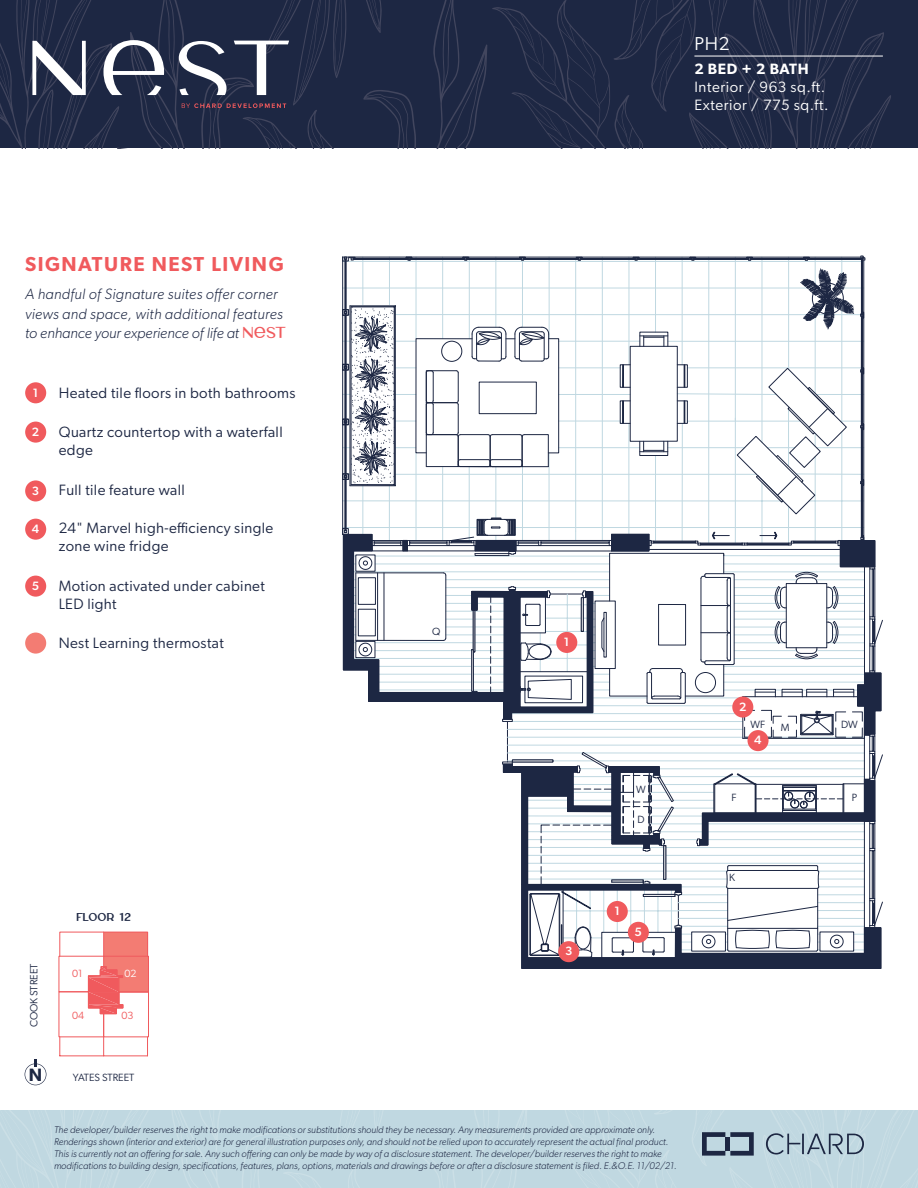
<style>
.page{position:relative;width:918px;height:1188px;background:#fff}
.page>*{position:absolute;margin:0;border:0;box-sizing:border-box;transform-origin:0 0}
.t1{font:600 20.25px "Gibson";letter-spacing:.075em;color:#f05a5d}
.t2{font:18.75px "Gibson";color:#fff}
.t3{font:600 17.85px "Gibson";color:#1d2743}
.t4{font:15px/18px "Gibson";letter-spacing:.025em;color:#1d2743}
.t5{font:italic 300 15px/19.5px "Gibson";letter-spacing:.02em;color:#1d2743}
.t6{font:15px "Gibson";letter-spacing:.04em;color:#fff}
.t7{font:600 15px "Gibson";letter-spacing:.035em;color:#fff}
.t8{font:500 12.15px "Gibson";color:#fff}
.t9{font:10.5px "Gibson";color:#1d2743}
.t10{font:700 10.5px "Carla Sans";color:#1d2743}
.t11{font:10.5px "Gibson";color:#f05a5d}
.t12{font:10.5px "Gibson";color:#fff}
.t13{font:italic 300 9.75px/12px "Gibson";color:#1d2743}
.s1{font-family:"Carla Sans";font-weight:600;font-style:normal;color:#f05a5d}
</style>
<div class="page">
<div style="left:0;top:1110px;width:918px;height:78px;background:#c0d8e1"></div>
<div style="left:725px;top:1137px;width:5px;height:14px;background:#1d2743"></div>
<div style="left:0;top:0;width:918px;height:148px;background:#1d2743"></div>
<svg style="left:0;top:0;width:891px;height:148px"></svg>
<hr style="left:346px;top:261px;width:515px;height:1px;background:#c0d8e1">
<hr style="left:842px;top:259px;width:1px;height:33px;background:#c0d8e1">
<hr style="left:815px;top:259px;width:1px;height:31px;background:#c0d8e1">
<hr style="left:788px;top:259px;width:1px;height:110px;background:#c0d8e1">
<hr style="left:762px;top:259px;width:1px;height:183px;background:#c0d8e1">
<hr style="left:735px;top:259px;width:1px;height:161px;background:#c0d8e1">
<hr style="left:708px;top:259px;width:1px;height:284px;background:#c0d8e1">
<hr style="left:682px;top:259px;width:1px;height:106px;background:#c0d8e1">
<hr style="left:655px;top:259px;width:1px;height:73px;background:#c0d8e1">
<hr style="left:629px;top:259px;width:1px;height:106px;background:#c0d8e1">
<hr style="left:602px;top:259px;width:1px;height:281px;background:#c0d8e1">
<hr style="left:575px;top:259px;width:1px;height:272px;background:#c0d8e1">
<hr style="left:549px;top:259px;width:1px;height:80px;background:#c0d8e1">
<hr style="left:522px;top:260px;width:1px;height:67px;background:#c0d8e1">
<hr style="left:496px;top:259px;width:1px;height:68px;background:#c0d8e1">
<hr style="left:469px;top:259px;width:1px;height:80px;background:#c0d8e1">
<hr style="left:442px;top:259px;width:1px;height:80px;background:#c0d8e1">
<hr style="left:416px;top:259px;width:1px;height:80px;background:#c0d8e1">
<hr style="left:389px;top:259px;width:1px;height:46px;background:#c0d8e1">
<hr style="left:363px;top:259px;width:1px;height:46px;background:#c0d8e1">
<hr style="left:343px;top:257px;width:518px;height:1px;background:#1d2743">
<hr style="left:751px;top:258px;width:54px;height:1px;background:#1d2743">
<div style="left:750px;top:259px;width:56px;height:1px;border:1px solid #1d2743"></div>
<hr style="left:694px;top:258px;width:54px;height:1px;background:#1d2743">
<div style="left:693px;top:259px;width:56px;height:1px;border:1px solid #1d2743"></div>
<hr style="left:637px;top:258px;width:55px;height:1px;background:#1d2743">
<div style="left:637px;top:259px;width:56px;height:1px;border:1px solid #1d2743"></div>
<hr style="left:580px;top:258px;width:55px;height:1px;background:#1d2743">
<div style="left:580px;top:259px;width:56px;height:1px;border:1px solid #1d2743"></div>
<hr style="left:524px;top:258px;width:54px;height:1px;background:#1d2743">
<div style="left:523px;top:259px;width:56px;height:1px;border:1px solid #1d2743"></div>
<hr style="left:467px;top:258px;width:54px;height:1px;background:#1d2743">
<div style="left:466px;top:259px;width:56px;height:1px;border:1px solid #1d2743"></div>
<hr style="left:861px;top:259px;width:1px;height:55px;background:#1d2743">
<div style="left:862px;top:258px;width:1px;height:57px;border:1px solid #1d2743"></div>
<hr style="left:346px;top:259px;width:1px;height:52px;background:#1d2743">
<div style="left:345px;top:259px;width:1px;height:53px;border:1px solid #1d2743"></div>
<hr style="left:410px;top:258px;width:55px;height:1px;background:#1d2743">
<div style="left:409px;top:259px;width:56px;height:1px;border:1px solid #1d2743"></div>
<hr style="left:353px;top:258px;width:55px;height:1px;background:#1d2743">
<svg style="left:343px;top:257px;width:11px;height:5px"></svg>
<svg style="left:407px;top:257px;width:10px;height:4px"></svg>
<div style="left:353px;top:259px;width:56px;height:1px;border:1px solid #1d2743"></div>
<hr style="left:863px;top:260px;width:1px;height:281px;background:#1d2743">
<svg style="left:803px;top:256px;width:62px;height:6px"></svg>
<hr style="left:342px;top:257px;width:1px;height:277px;background:#1d2743">
<hr style="left:60px;top:1056px;width:88px;height:1px;background:#f05a5d">
<svg style="left:59px;top:932px;width:90px;height:124px"></svg>
<svg style="left:25px;top:1059px;width:21px;height:26px"></svg>
<svg style="left:342px;top:269px;width:541px;height:699px"></svg>
<svg style="left:342px;top:533px;width:252px;height:187px"></svg>
<div style="left:612px;top:534px;width:37px;height:17px;background:#1d2743"></div>
<div style="left:840px;top:541px;width:35px;height:26px;background:#1d2743"></div>
<div style="left:840px;top:540px;width:35px;height:27px;border:1px solid #1d2743"></div>
<div style="left:748px;top:730px;width:21px;height:21px;background:#f05a5d;border-radius:50%"></div>
<div style="left:558px;top:941px;width:21px;height:21px;background:#f05a5d;border-radius:50%"></div>
<div style="left:556px;top:632px;width:21px;height:21px;background:#f05a5d;border-radius:50%"></div>
<div style="left:607px;top:901px;width:21px;height:21px;background:#f05a5d;border-radius:50%"></div>
<div style="left:628px;top:922px;width:21px;height:21px;background:#f05a5d;border-radius:50%"></div>
<div style="left:732px;top:697px;width:21px;height:21px;background:#f05a5d;border-radius:50%"></div>
<div style="left:25px;top:576px;width:21px;height:21px;background:#f05a5d;border-radius:50%"></div>
<div style="left:25px;top:382px;width:21px;height:21px;background:#f05a5d;border-radius:50%"></div>
<div style="left:25px;top:422px;width:21px;height:21px;background:#f05a5d;border-radius:50%"></div>
<div style="left:25px;top:519px;width:21px;height:21px;background:#f05a5d;border-radius:50%"></div>
<div style="left:25px;top:633px;width:21px;height:21px;background:#f37c73;border-radius:50%"></div>
<div style="left:25px;top:480px;width:21px;height:21px;background:#f05a5d;border-radius:50%"></div>
<hr style="left:694px;top:56px;width:189px;height:1px;background:#fff">
<p class="t2" style="left:694px;top:33px;width:37px">PH2</p>
<p class="t7" style="left:694px;top:60px;width:116px">2 BED + 2 BATH</p>
<p class="t6" style="left:694px;top:78px;width:132px">Interior / 963 sq.ft.</p>
<p class="t6" style="left:694px;top:96px;width:136px">Exterior / 775 sq.ft.</p>
<p class="t1" style="left:25px;top:252px;width:260px">SIGNATURE NEST LIVING</p>
<p class="t5" style="left:25px;top:284px;width:262px">A handful of Signature suites offer corner views and space, with additional features to enhance your experience of life at <span class="s1">Nest</span></p>
<p class="t8" style="left:33px;top:385px;width:7px">1</p>
<p class="t4" style="left:59px;top:384px;width:238px">Heated tile floors in both bathrooms</p>
<p class="t8" style="left:32px;top:424px;width:9px">2</p>
<p class="t4" style="left:59px;top:423px;width:226px">Quartz countertop with a waterfall edge</p>
<p class="t8" style="left:32px;top:483px;width:9px">3</p>
<p class="t4" style="left:59px;top:480px;width:128px">Full tile feature wall</p>
<p class="t8" style="left:32px;top:521px;width:9px">4</p>
<p class="t4" style="left:59px;top:519px;width:216px">24" Marvel high-efficiency single zone wine fridge</p>
<p class="t8" style="left:32px;top:578px;width:9px">5</p>
<p class="t4" style="left:59px;top:576px;width:208px">Motion activated under cabinet<br>LED light</p>
<p class="t4" style="left:59px;top:634px;width:167px">Nest Learning thermostat</p>
<p class="t9" style="left:28px;top:1027px;width:65px;rotate:-90deg">COOK STREET</p>
<p class="t3" style="left:29px;top:1064px;width:15px">N</p>
<p class="t10" style="left:76px;top:908px;width:57px">FLOOR 12</p>
<p class="t11" style="left:72px;top:967px;width:12px">01</p>
<p class="t11" style="left:72px;top:1009px;width:14px">04</p>
<p class="t11" style="left:122px;top:1009px;width:14px">03</p>
<p class="t12" style="left:125px;top:967px;width:14px">02</p>
<p class="t9" style="left:73px;top:1071px;width:63px">YATES STREET</p>
<p class="t9" style="left:432px;top:625px;width:10px">Q</p>
<p class="t8" style="left:564px;top:635px;width:7px">1</p>
<p class="t8" style="left:565px;top:944px;width:9px">3</p>
<p class="t9" style="left:636px;top:783px;width:11px">W</p>
<p class="t9" style="left:638px;top:814px;width:9px">D</p>
<p class="t8" style="left:614px;top:904px;width:7px">1</p>
<p class="t8" style="left:635px;top:925px;width:9px">5</p>
<p class="t13" style="left:54px;top:1124px;width:624px">The developer/builder reserves the right to make modifications or substitutions should they be necessary. Any measurements provided are approximate only.<br>Renderings shown (interior and exterior) are for general illustration purposes only, and should not be relied upon to accurately represent the actual final product.<br>This is currently not an offering for sale. Any such offering can only be made by way of a disclosure statement. The developer/builder reserves the right to make modifications to building design, specifications, features, plans, options, materials and drawings before or after a disclosure statement is filed. E.&amp;O.E. 11/02/21.</p>
<p class="t8" style="left:739px;top:699px;width:9px">2</p>
<p class="t9" style="left:750px;top:718px;width:16px">WF</p>
<p class="t9" style="left:781px;top:721px;width:10px">M</p>
<p class="t9" style="left:841px;top:718px;width:18px">DW</p>
<p class="t8" style="left:754px;top:733px;width:9px">4</p>
<p class="t9" style="left:731px;top:791px;width:7px">F</p>
<p class="t9" style="left:852px;top:791px;width:7px">P</p>
<p class="t9" style="left:729px;top:871px;width:7px">K</p>
</div>
